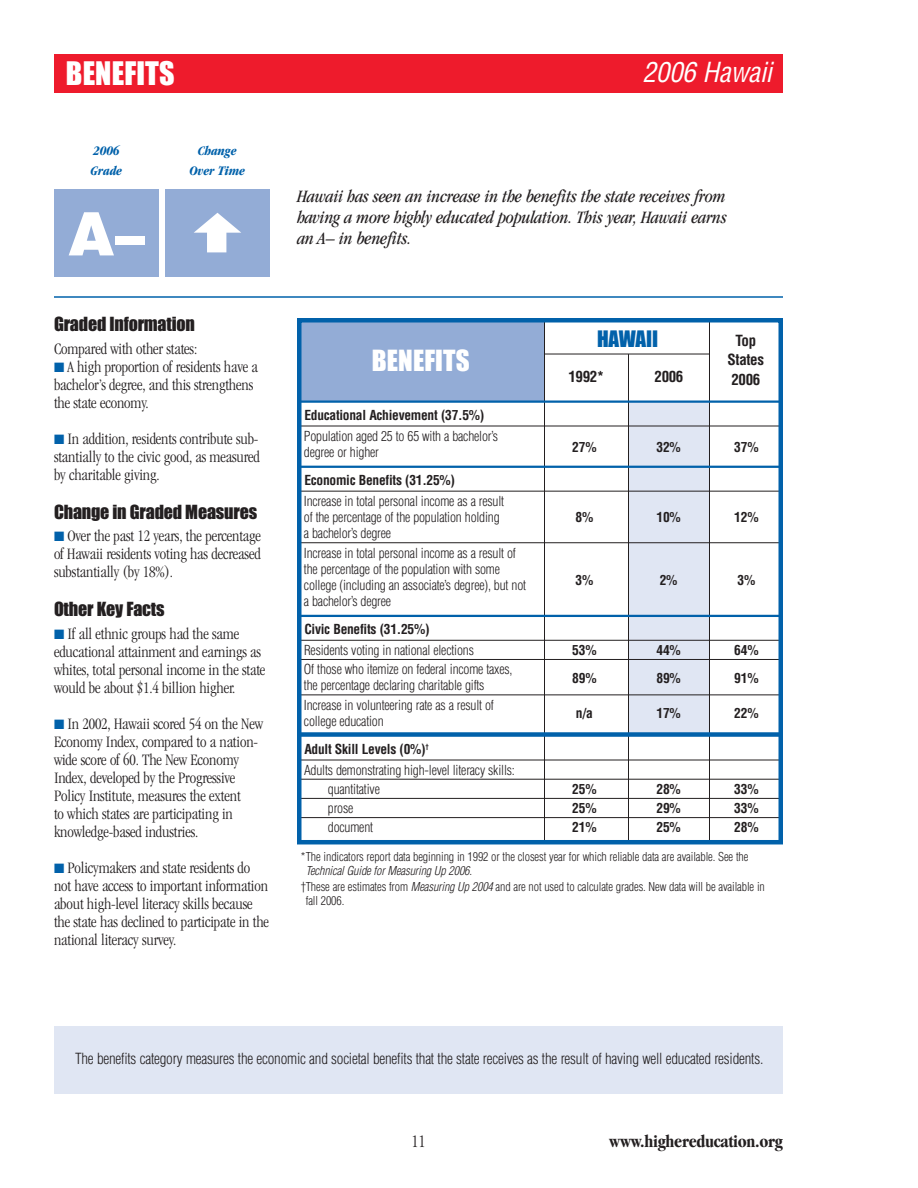
<style>
.page{position:relative;width:918px;height:1188px;background:#fff}
.page>*{position:absolute;margin:0;border:0;box-sizing:border-box;transform-origin:0 0}
.t1{font:900 60px "Helvetica";color:#fff}
.t2{font:30px "Impact";letter-spacing:.005em;color:#fff}
.t3{font:italic condensed 27px "Helvetica";letter-spacing:-.01em;color:#fff}
.t4{font:27px "Impact";letter-spacing:.005em;color:#fff}
.t5{font:21px "Impact";letter-spacing:-.005em;color:#0161aa}
.t6{font:italic condensed 18px/21px "Garamond";letter-spacing:-.01em;color:#231f20;text-align:justify}
.t7{font:18px "Impact";letter-spacing:-.01em;color:#231f20}
.t8{font:700 condensed 18px "Garamond";letter-spacing:-.015em;color:#231f20}
.t9{font:300 condensed 18px "Garamond";color:#231f20}
.t10{font:300 condensed 16.5px/18px "Garamond";letter-spacing:-.01em;color:#231f20}
.t11{font:300 condensed 15px "Helvetica";letter-spacing:-.015em;color:#231f20}
.t12{font:700 condensed 15px/19.5px "Helvetica";letter-spacing:-.025em;color:#231f20;text-align:center}
.t13{font:300 condensed 13.5px/16.2px "Helvetica";letter-spacing:-.015em;color:#231f20}
.t14{font:700 condensed 13.5px "Helvetica";letter-spacing:-.02em;color:#231f20}
.t15{font:italic 700 condensed 13.5px/19.5px "Garamond";letter-spacing:-.01em;color:#0161aa}
.t16{font:300 condensed 12px/13.5px "Helvetica";letter-spacing:-.01em;color:#231f20}
.s1{color:#0161aa}
.s2{font-weight:700}
.s3{font-style:italic}
</style>
<div class="page">
<div style="left:297px;top:320px;width:247px;height:81px;background:#93acd6"></div>
<div style="left:54px;top:54px;width:729px;height:39px;background:#ee1b2c"></div>
<div style="left:629px;top:402px;width:81px;height:332px;background:#e0e6f3"></div>
<hr style="left:544px;top:321px;width:1px;height:522px;background:#231f20">
<hr style="left:544px;top:354px;width:166px;height:1px;background:#231f20">
<hr style="left:709px;top:320px;width:1px;height:522px;background:#231f20">
<hr style="left:628px;top:354px;width:1px;height:488px;background:#231f20">
<hr style="left:301px;top:400px;width:481px;height:3px;background:#0161aa">
<hr style="left:301px;top:426px;width:481px;height:1px;background:#231f20">
<hr style="left:301px;top:466px;width:481px;height:2px;background:#0161aa">
<hr style="left:301px;top:491px;width:481px;height:1px;background:#231f20">
<hr style="left:301px;top:542px;width:481px;height:1px;background:#231f20">
<hr style="left:301px;top:615px;width:481px;height:2px;background:#0161aa">
<hr style="left:301px;top:640px;width:481px;height:1px;background:#231f20">
<hr style="left:301px;top:659px;width:481px;height:1px;background:#231f20">
<hr style="left:301px;top:695px;width:481px;height:1px;background:#231f20">
<div style="left:301px;top:732px;width:481px;height:5px;background:#0161aa"></div>
<hr style="left:301px;top:760px;width:481px;height:1px;background:#231f20">
<hr style="left:301px;top:779px;width:481px;height:1px;background:#231f20">
<hr style="left:301px;top:798px;width:481px;height:1px;background:#231f20">
<hr style="left:301px;top:817px;width:481px;height:1px;background:#231f20">
<div style="left:54px;top:1026px;width:729px;height:68px;background:#e0e6f3"></div>
<div style="left:297px;top:318px;width:486px;height:526px;border:4px solid #0161aa"></div>
<hr style="left:54px;top:296px;width:729px;height:2px;background:#0161aa">
<div style="left:165px;top:189px;width:105px;height:88px;background:#93acd6"></div>
<svg style="left:194px;top:213px;width:47px;height:39px"></svg>
<div style="left:54px;top:189px;width:105px;height:87px;background:#93acd6"></div>
<h2 class="t2" style="left:66px;top:64px;width:110px">BENEFITS</h2>
<h3 class="t3" style="left:643px;top:62px;width:131px">2006 Hawaii</h3>
<p class="t15" style="left:91px;top:142px;width:33px">2006<br>Grade</p>
<p class="t15" style="left:190px;top:143px;width:57px;text-align:center">Change<br>Over Time</p>
<h1 class="t1" style="left:68px;top:212px;width:78px">A–</h1>
<p class="t7" style="left:54px;top:319px;width:142px">Graded Information</p>
<p class="t10" style="left:54px;top:341px;width:145px">Compared with other states:</p>
<p class="t10" style="left:54px;top:359px;width:205px"><span class="s1">■</span> A high proportion of residents have a bachelor’s degree, and this strengthens the state economy.</p>
<p class="t10" style="left:54px;top:431px;width:208px;text-align:justify"><span class="s1">■</span> In addition, residents contribute sub&shy;stantially to the civic good, as measured by charitable giving.</p>
<p class="t7" style="left:54px;top:506px;width:205px">Change in Graded Measures</p>
<p class="t10" style="left:54px;top:528px;width:209px;text-align:justify"><span class="s1">■</span> Over the past 12 years, the percentage of Hawaii residents voting has decreased substantially (by 18%).</p>
<p class="t7" style="left:54px;top:604px;width:112px">Other Key Facts</p>
<p class="t10" style="left:54px;top:626px;width:213px"><span class="s1">■</span> If all ethnic groups had the same educational attainment and earnings as whites, total personal income in the state would be about $1.4 billion higher.</p>
<p class="t10" style="left:54px;top:716px;width:211px"><span class="s1">■</span> In 2002, Hawaii scored 54 on the New Economy Index, compared to a nation&shy;wide score of 60. The New Economy Index, developed by the Progressive Policy Institute, measures the extent<br>to which states are participating in knowledge-based industries.</p>
<p class="t10" style="left:54px;top:860px;width:217px"><span class="s1">■</span> Policymakers and state residents do not have access to important information about high-level literacy skills because the state has declined to participate in the national literacy survey.</p>
<p class="t6" style="left:297px;top:187px;width:431px">Hawaii has seen an increase in the benefits the state receives from having a more highly educated population. This year, Hawaii earns an A– in benefits.</p>
<h3 class="t4" style="left:372px;top:352px;width:99px">BENEFITS</h3>
<p class="t5" style="left:597px;top:332px;width:63px">HAWAII</p>
<p class="t12" style="left:728px;top:332px;width:38px">Top<br>States</p>
<p class="t12" style="left:568px;top:368px;width:37px">1992*</p>
<p class="t12" style="left:655px;top:368px;width:30px">2006</p>
<p class="t12" style="left:731px;top:371px;width:30px">2006</p>
<p class="t14" style="left:304px;top:410px;width:182px">Educational Achievement (37.5%)</p>
<p class="t13" style="left:304px;top:429px;width:195px">Population aged 25 to 65 with a bachelor’s degree or higher</p>
<p class="t14" style="left:572px;top:442px;width:26px">27%</p>
<p class="t14" style="left:656px;top:442px;width:26px">32%</p>
<p class="t14" style="left:734px;top:442px;width:26px">37%</p>
<p class="t14" style="left:304px;top:475px;width:152px">Economic Benefits (31.25%)</p>
<p class="t13" style="left:304px;top:494px;width:202px">Increase in total personal income as a result of the percentage of the population holding</p>
<p class="t14" style="left:576px;top:512px;width:19px">8%</p>
<p class="t14" style="left:656px;top:512px;width:26px">10%</p>
<p class="t14" style="left:734px;top:512px;width:26px">12%</p>
<p class="t13" style="left:304px;top:525px;width:214px;line-height:19.2px">a bachelor’s degree<br>Increase in total personal income as a result of</p>
<p class="t13" style="left:304px;top:562px;width:224px">the percentage of the population with some college (including an associate’s degree), but not</p>
<p class="t14" style="left:576px;top:575px;width:19px">3%</p>
<p class="t14" style="left:660px;top:575px;width:19px">2%</p>
<p class="t14" style="left:737px;top:575px;width:19px">3%</p>
<p class="t13" style="left:304px;top:594px;width:89px">a bachelor’s degree</p>
<p class="t14" style="left:304px;top:624px;width:127px">Civic Benefits (31.25%)</p>
<p class="t13" style="left:304px;top:643px;width:171px">Residents voting in national elections</p>
<p class="t14" style="left:572px;top:645px;width:26px">53%</p>
<p class="t14" style="left:656px;top:645px;width:26px">44%</p>
<p class="t14" style="left:734px;top:645px;width:26px">64%</p>
<p class="t13" style="left:304px;top:662px;width:210px">Of those who itemize on federal income taxes, the percentage declaring charitable gifts</p>
<p class="t14" style="left:572px;top:673px;width:26px">89%</p>
<p class="t14" style="left:656px;top:673px;width:26px">89%</p>
<p class="t14" style="left:734px;top:673px;width:26px">91%</p>
<p class="t13" style="left:304px;top:698px;width:192px">Increase in volunteering rate as a result of college education</p>
<p class="t14" style="left:576px;top:708px;width:18px">n/a</p>
<p class="t14" style="left:656px;top:708px;width:26px">17%</p>
<p class="t14" style="left:734px;top:708px;width:26px">22%</p>
<p class="t13" style="left:304px;top:740px;width:212px;line-height:20.7px"><span class="s2">Adult Skill Levels (0%)</span><sup>†<br></sup>Adults demonstrating high-level literacy skills:</p>
<p class="t13" style="left:328px;top:782px;width:53px">quantitative</p>
<p class="t14" style="left:572px;top:784px;width:26px">25%</p>
<p class="t14" style="left:656px;top:784px;width:26px">28%</p>
<p class="t14" style="left:734px;top:784px;width:26px">33%</p>
<p class="t13" style="left:328px;top:801px;width:27px">prose</p>
<p class="t14" style="left:572px;top:803px;width:26px">25%</p>
<p class="t14" style="left:656px;top:803px;width:26px">29%</p>
<p class="t14" style="left:734px;top:803px;width:26px">33%</p>
<p class="t13" style="left:328px;top:820px;width:47px">document</p>
<p class="t14" style="left:572px;top:822px;width:26px">21%</p>
<p class="t14" style="left:656px;top:822px;width:26px">25%</p>
<p class="t14" style="left:734px;top:822px;width:26px">28%</p>
<p class="t16" style="left:306px;top:851px;width:444px;text-indent:-5px">*The indicators report data beginning in 1992 or the closest year for which reliable data are available. See the<br><span class="s3">Technical Guide for Measuring Up 2006</span>.</p>
<p class="t16" style="left:306px;top:881px;width:461px;text-indent:-5px">†These are estimates from <span class="s3">Measuring Up 2004</span> and are not used to calculate grades. New data will be available in fall 2006.</p>
<p class="t11" style="left:75px;top:1053px;width:690px">The benefits category measures the economic and societal benefits that the state receives as the result of having well educated residents.</p>
<p class="t9" style="left:411px;top:1134px;width:16px">11</p>
<p class="t8" style="left:609px;top:1134px;width:175px">www.highereducation.org</p>
</div>
